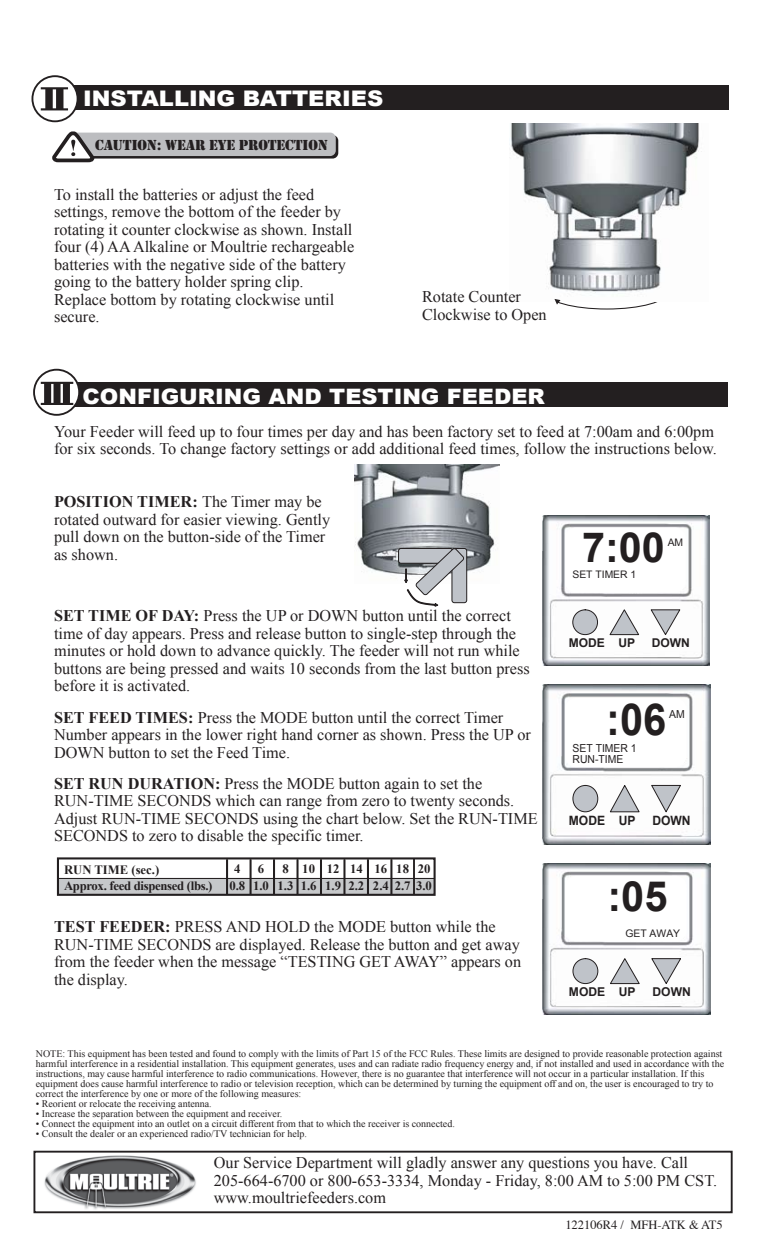
<style>
.page{position:relative;width:765px;height:1260px;background:#fff}
.page>*{position:absolute;margin:0;border:0;box-sizing:border-box;transform-origin:0 0}
.t1{font:700 44.12px "Arial";color:#231f20;scale:.94 1}
.t2{font:700 41.75px "Arial";color:#231f20}
.t3{font:700 41.5px "Arial";color:#231f20}
.t4{font:900 21.5px "Arial";color:#fff;scale:1.05 1}
.t5{font:900 21.25px "Arial";color:#fff;scale:1.05 1}
.t6{font:16.25px/17.5px "Times New Roman";color:#231f20}
.t7{font:15px "Stencil";letter-spacing:-.01em;color:#231f20}
.t8{font:700 12.88px "Arial";color:#231f20;scale:.94 1}
.t9{font:700 12.75px/15.6px "Times New Roman";letter-spacing:-.025em;color:#231f20}
.t10{font:12.5px "Times";color:#231f20}
.t11{font:700 12.12px "Arial";color:#231f20}
.t12{font:11px/11.2px "Arial";color:#231f20;scale:.94 1}
.t13{font:10.38px "Arial";color:#231f20}
.t14{font:10px/10px "Times New Roman";color:#231f20}
.s1{font-weight:700}
</style>
<div class="page">
<div style="left:65px;top:383px;width:663px;height:24px;background:#231f20"></div>
<svg style="left:34px;top:370px;width:45px;height:45px"></svg>
<div style="left:33px;top:369px;width:47px;height:47px;border:2px solid #231f20;border-radius:50%"></div>
<svg style="left:41px;top:382px;width:32px;height:23px"></svg>
<div style="left:57px;top:879px;width:378px;height:16px;background:#c6c8ca"></div>
<hr style="left:226px;top:859px;width:2px;height:36px;background:#231f20">
<hr style="left:250px;top:859px;width:2px;height:36px;background:#231f20">
<hr style="left:273px;top:859px;width:2px;height:36px;background:#231f20">
<hr style="left:297px;top:859px;width:2px;height:36px;background:#231f20">
<hr style="left:320px;top:859px;width:2px;height:36px;background:#231f20">
<hr style="left:343px;top:859px;width:2px;height:36px;background:#231f20">
<hr style="left:367px;top:859px;width:2px;height:36px;background:#231f20">
<hr style="left:390px;top:859px;width:2px;height:36px;background:#231f20">
<div style="left:57px;top:857px;width:379px;height:39px;border:2px solid #231f20"></div>
<hr style="left:58px;top:878px;width:377px;height:1px;background:#231f20">
<div style="left:69px;top:86px;width:660px;height:24px;background:#231f20"></div>
<svg style="left:32px;top:76px;width:46px;height:45px"></svg>
<div style="left:32px;top:75px;width:47px;height:47px;border:2px solid #231f20;border-radius:50%"></div>
<svg style="left:41px;top:87px;width:27px;height:23px"></svg>
<hr style="left:413px;top:859px;width:2px;height:35px;background:#231f20">
<div style="left:73px;top:135px;width:265px;height:24px;background:#231f20;border-radius:6px"></div>
<div style="left:71px;top:133px;width:265px;height:23px;background:#bcbdc0;border-radius:6px"></div>
<svg style="left:52px;top:131px;width:45px;height:32px"></svg>
<img style="left:37px;top:1150px;width:171px;height:64px">
<div style="left:33px;top:1151px;width:700px;height:62px;border:2px solid #231f20"></div>
<img style="left:510px;top:124px;width:192px;height:177px">
<svg style="left:554px;top:299px;width:6px;height:6px"></svg>
<img style="left:354px;top:465px;width:145px;height:118px">
<div style="left:399px;top:548px;width:54px;height:15px;background:#bfc3c9;border-radius:2px"></div>
<div style="left:398px;top:548px;width:55px;height:15px;border:1px solid #231f20;border-radius:2px"></div>
<div style="left:452px;top:548px;width:15px;height:55px;background:#bfc3c9;border-radius:2px"></div>
<div style="left:452px;top:548px;width:15px;height:55px;border:1px solid #231f20;border-radius:2px"></div>
<svg style="left:405px;top:548px;width:59px;height:58px"></svg>
<img style="left:543px;top:515px;width:166px;height:150px">
<div style="left:565px;top:528px;width:121px;height:65px;background:#fff;border-radius:11px"></div>
<div style="left:573px;top:610px;width:25px;height:25px;background:#bfc3c9;border-radius:50%"></div>
<div style="left:573px;top:610px;width:25px;height:25px;border:1px solid #231f20;border-radius:50%"></div>
<svg style="left:609px;top:609px;width:30px;height:26px"></svg>
<svg style="left:651px;top:610px;width:29px;height:25px"></svg>
<img style="left:543px;top:685px;width:167px;height:160px">
<div style="left:565px;top:698px;width:121px;height:69px;background:#fff;border-radius:11px"></div>
<div style="left:573px;top:785px;width:25px;height:27px;background:#bfc3c9;border-radius:50%"></div>
<div style="left:573px;top:785px;width:25px;height:27px;border:1px solid #231f20;border-radius:50%"></div>
<svg style="left:610px;top:785px;width:30px;height:27px"></svg>
<svg style="left:651px;top:785px;width:30px;height:27px"></svg>
<img style="left:543px;top:863px;width:167px;height:152px">
<div style="left:565px;top:876px;width:122px;height:65px;background:#fff;border-radius:11px"></div>
<div style="left:573px;top:959px;width:25px;height:25px;background:#bfc3c9;border-radius:50%"></div>
<div style="left:573px;top:958px;width:25px;height:26px;border:1px solid #231f20;border-radius:50%"></div>
<svg style="left:610px;top:958px;width:30px;height:26px"></svg>
<svg style="left:651px;top:958px;width:30px;height:26px"></svg>
<p class="t4" style="left:83px;top:87px;width:287px">INSTALLING BATTERIES</p>
<p class="t7" style="left:95px;top:137px;width:234px">CAUTION: WEAR EYE PROTECTION</p>
<p class="t6" style="left:54px;top:185px;width:302px">To install the batteries or adjust the feed settings, remove the bottom of the feeder by rotating it counter clockwise as shown. Install four (4) AA Alkaline or Moultrie rechargeable batteries with the negative side of the battery going to the battery holder spring clip.<br>Replace bottom by rotating clockwise until secure.</p>
<p class="t6" style="left:422px;top:288px;width:126px">Rotate Counter<br>Clockwise to Open</p>
<p class="t5" style="left:83px;top:385px;width:442px">CONFIGURING AND TESTING FEEDER</p>
<p class="t6" style="left:54px;top:422px;width:664px">Your Feeder will feed up to four times per day and has been factory set to feed at 7:00am and 6:00pm for six seconds. To change factory settings or add additional feed times, follow the instructions below.</p>
<p class="t6" style="left:54px;top:493px;width:278px"><span class="s1">POSITION TIMER:</span> The Timer may be rotated outward for easier viewing. Gently pull down on the button-side of the Timer as shown.</p>
<p class="t6" style="left:54px;top:607px;width:477px"><span class="s1">SET TIME OF DAY:</span> Press the UP or DOWN button until the correct time of day appears. Press and release button to single-step through the minutes or hold down to advance quickly. The feeder will not run while buttons are being pressed and waits 10 seconds from the last button press before it is activated.</p>
<p class="t6" style="left:54px;top:708px;width:478px"><span class="s1">SET FEED TIMES:</span> Press the MODE button until the correct Timer<br>Number appears in the lower right hand corner as shown. Press the UP or<br>DOWN button to set the Feed Time.</p>
<p class="t6" style="left:54px;top:774px;width:485px"><span class="s1">SET RUN DURATION:</span> Press the MODE button again to set the RUN-TIME SECONDS which can range from zero to twenty seconds.<br>Adjust RUN-TIME SECONDS using the chart below. Set the RUN-TIME SECONDS to zero to disable the specific timer.</p>
<p class="t9" style="left:64px;top:862px;width:150px">RUN TIME (sec.)<br>Approx. feed dispensed (lbs.)</p>
<p class="t9" style="left:234px;top:860px;width:8px">4</p>
<p class="t9" style="left:258px;top:860px;width:8px">6</p>
<p class="t9" style="left:229px;top:860px;width:204px;line-height:17px;text-indent:53px">8 10 12 14 16 18<br>0.8 1.0 1.3 1.6 1.9 2.2 2.4 2.7 3.0</p>
<p class="t9" style="left:418px;top:860px;width:14px">20</p>
<p class="t6" style="left:54px;top:918px;width:469px"><span class="s1">TEST FEEDER:</span> PRESS AND HOLD the MODE button while the RUN-TIME SECONDS are displayed. Release the button and get away from the feeder when the message “TESTING GET AWAY” appears on the display.</p>
<p class="t3" style="left:582px;top:520px;width:84px">7:00</p>
<p class="t13" style="left:668px;top:536px;width:17px">AM</p>
<p class="t13" style="left:573px;top:568px;width:65px">SET TIMER 1</p>
<p class="t11" style="left:569px;top:635px;width:68px">MODE UP</p>
<p class="t11" style="left:652px;top:635px;width:40px">DOWN</p>
<p class="t1" style="left:606px;top:690px;width:65px">:06</p>
<p class="t12" style="left:669px;top:709px;width:18px">AM</p>
<p class="t12" style="left:573px;top:742px;width:70px">SET TIMER 1<br>RUN - TIME</p>
<p class="t8" style="left:569px;top:812px;width:72px">MODE UP</p>
<p class="t8" style="left:652px;top:812px;width:42px">DOWN</p>
<p class="t2" style="left:607px;top:868px;width:62px">:05</p>
<p class="t13" style="left:625px;top:927px;width:56px">GET AWAY</p>
<p class="t11" style="left:569px;top:984px;width:68px">MODE UP</p>
<p class="t11" style="left:653px;top:984px;width:40px">DOWN</p>
<p class="t14" style="left:36px;top:1048px;width:690px">NOTE: This equipment has been tested and found to comply with the limits of Part 15 of the FCC Rules. These limits are designed to provide reasonable protection against harmful interference in a residential installation. This equipment generates, uses and can radiate radio frequency energy and, if not installed and used in accordance with the instructions, may cause harmful interference to radio communications. However, there is no guarantee that interference will not occur in a particular installation. If this equipment does cause harmful interference to radio or television reception, which can be determined by turning the equipment off and on, the user is encouraged to try to correct the interference by one or more of the following measures:</p>
<p class="t14" style="left:36px;top:1098px;width:177px">• Reorient or relocate the receiving antenna.</p>
<p class="t14" style="left:36px;top:1108px;width:248px">• Increase the separation between the equipment and receiver.</p>
<p class="t14" style="left:36px;top:1118px;width:421px">• Connect the equipment into an outlet on a circuit different from that to which the receiver is connected.</p>
<p class="t14" style="left:36px;top:1128px;width:273px">• Consult the dealer or an experienced radio/TV technician for help.</p>
<p class="t6" style="left:214px;top:1154px;width:505px">Our Service Department will gladly answer any questions you have. Call<br>205-664-6700 or 800-653-3334, Monday - Friday, 8:00 AM to 5:00 PM CST. www.moultriefeeders.com</p>
<p class="t10" style="left:565px;top:1213px;width:159px">122106R4 / MFH-ATK &amp; AT5</p>
</div>
